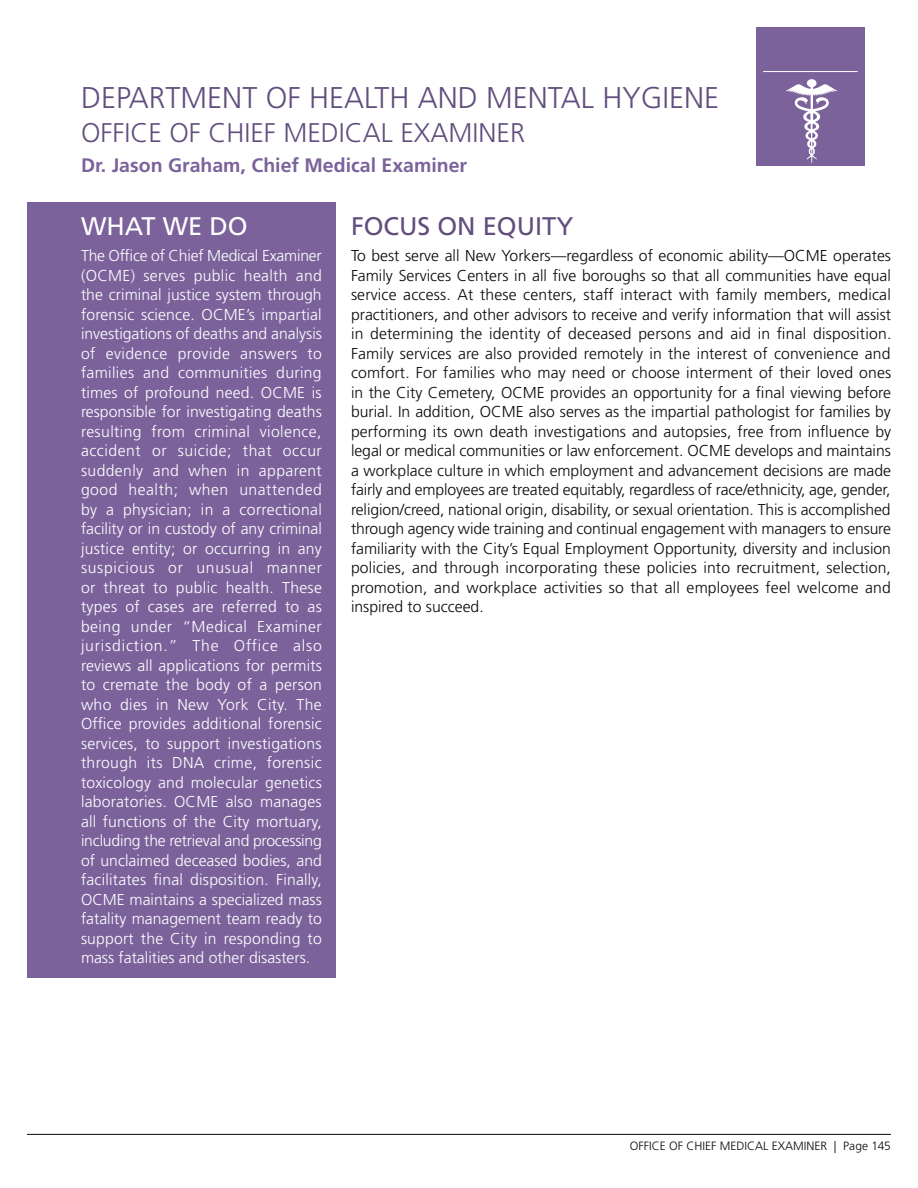
<style>
.page{position:relative;width:918px;height:1188px;background:#fff}
.page>*{position:absolute;margin:0;border:0;box-sizing:border-box;transform-origin:0 0}
.t1{font:300 30px "Frutiger LT Std";color:#614e7d}
.t2{font:300 27px "Frutiger LT Std";color:#614e7d}
.t3{font:25.5px "Frutiger LT Std";color:#614e7d}
.t4{font:25.5px "Frutiger LT Std";color:#fff}
.t5{font:700 19.5px "Frutiger LT Std";color:#7b629b}
.t6{font:300 15.75px/19.5px "Frutiger LT Std";letter-spacing:.01em;color:#09090b;text-align:justify}
.t7{font:300 15.75px/19.5px "Frutiger LT Std";color:#fff;text-align:justify}
.t8{font:300 12px "Frutiger LT Std";color:#09090b}
</style>
<div class="page">
<hr style="left:27px;top:1134px;width:864px;height:1px;background:#09090b">
<div style="left:756px;top:27px;width:108px;height:139px;background:#7b629b"></div>
<svg style="left:785px;top:79px;width:53px;height:84px"></svg>
<hr style="left:763px;top:71px;width:95px;height:1px;background:#fff">
<div style="left:27px;top:202px;width:309px;height:775px;background:#7b629b"></div>
<h1 class="t1" style="left:81px;top:81px;width:640px">DEPARTMENT OF HEALTH AND MENTAL HYGIENE</h1>
<h2 class="t2" style="left:81px;top:118px;width:446px">OFFICE OF CHIEF MEDICAL EXAMINER</h2>
<p class="t5" style="left:81px;top:154px;width:388px">Dr. Jason Graham, Chief Medical Examiner</p>
<h3 class="t4" style="left:81px;top:211px;width:168px">WHAT WE DO</h3>
<p class="t7" style="left:81px;top:246px;width:242px">The Office of Chief Medical Examiner (OCME) serves public health and the criminal justice system through forensic science. OCME’s impartial investigations of deaths and analysis of evidence provide answers to families and communities during times of profound need. OCME is responsible for investigating deaths resulting from criminal violence, accident or suicide; that occur suddenly and when in apparent good health; when unattended by a physician; in a correctional facility or in custody of any criminal justice entity; or occurring in any suspicious or unusual manner or threat to public health. These types of cases are referred to as being under “Medical Examiner jurisdiction.” The Office also reviews all applications for permits to cremate the body of a person who dies in New York City. The Office provides additional forensic services, to support investigations through its DNA crime, forensic toxicology and molecular genetics laboratories. OCME also manages all functions of the City mortuary, including the retrieval and processing of unclaimed deceased bodies, and facilitates final disposition. Finally, OCME maintains a specialized mass fatality management team ready to support the City in responding to mass fatalities and other disasters.</p>
<h3 class="t3" style="left:351px;top:211px;width:224px">FOCUS ON EQUITY</h3>
<p class="t6" style="left:351px;top:246px;width:542px">To best serve all New Yorkers—regardless of economic ability—OCME operates Family Services Centers in all five boroughs so that all communities have equal service access. At these centers, staff interact with family members, medical practitioners, and other advisors to receive and verify information that will assist in determining the identity of deceased persons and aid in final disposition.<br>Family services are also provided remotely in the interest of convenience and comfort. For families who may need or choose interment of their loved ones in the City Cemetery, OCME provides an opportunity for a final viewing before burial. In addition, OCME also serves as the impartial pathologist for families by performing its own death investigations and autopsies, free from influence by legal or medical communities or law enforcement. OCME develops and maintains a workplace culture in which employment and advancement decisions are made fairly and employees are treated equitably, regardless of race/ethnicity, age, gender, religion/creed, national origin, disability, or sexual orientation. This is accomplished through agency wide training and continual engagement with managers to ensure familiarity with the City’s Equal Employment Opportunity, diversity and inclusion policies, and through incorporating these policies into recruitment, selection, promotion, and workplace activities so that all employees feel welcome and inspired to succeed.</p>
<p class="t8" style="left:630px;top:1139px;width:263px">OFFICE OF CHIEF MEDICAL EXAMINER | Page 145</p>
</div>
